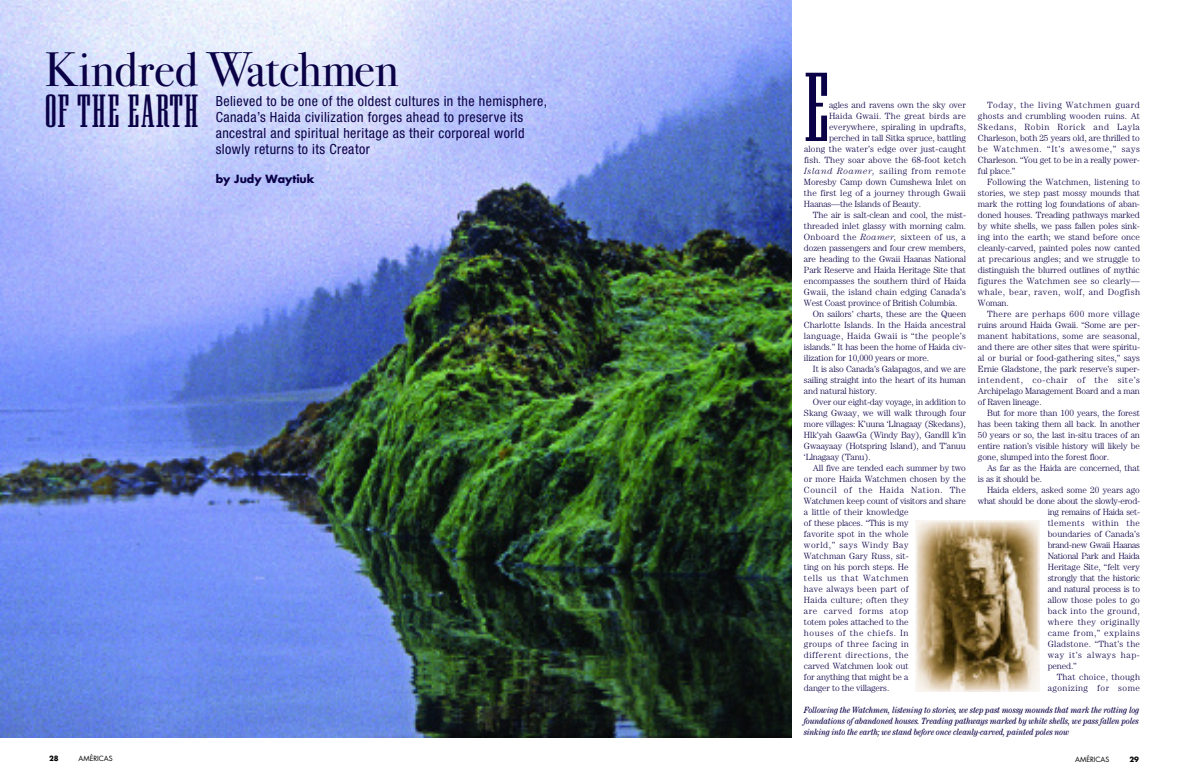
<style>
.page{position:relative;width:1188px;height:774px;background:#fff}
.page>*{position:absolute;margin:0;border:0;box-sizing:border-box;transform-origin:0 0}
.t1{font:92.5px "Marla Bold Text Roman OL";color:#0a0146}
.t2{font:48.7px "Bodoni Svty Two OSITCTT";color:#0a0146}
.t3{font:44px "Marla Bold Text Roman OL";letter-spacing:.025em;color:#0a0146}
.t4{font:condensed 14px/16px "Helvetica Neue";letter-spacing:.03em;color:#0a0146}
.t5{font:700 11px "Futura";color:#0a0146}
.t6{font:300 9px/11px "Century";letter-spacing:-.01em;color:#0a0146;text-align:justify}
.t7{font:italic condensed 9px/11px "Century";letter-spacing:-.015em;color:#0a0146;text-align:justify}
.t8{font:300 9px "Century";letter-spacing:.015em;color:#0a0146}
.t9{font:300 9px "Century";letter-spacing:.06em;color:#0a0146}
.t10{font:300 9px "Century";letter-spacing:-.03em;color:#0a0146}
.t11{font:300 9px "Century";letter-spacing:.035em;color:#0a0146}
.t12{font:300 9px "Century";letter-spacing:.025em;color:#0a0146}
.t13{font:300 9px "Century";letter-spacing:.045em;color:#0a0146}
.t14{font:300 9px "Century";letter-spacing:.03em;color:#0a0146}
.t15{font:300 9px "Century";letter-spacing:.01em;color:#0a0146}
.t16{font:300 9px "Century";letter-spacing:.055em;color:#0a0146}
.t17{font:300 9px "Century";letter-spacing:.05em;color:#0a0146}
.t18{font:7px "Futura";color:#000}
.t19{font:700 7px "Futura";color:#000}
.s1{font-style:italic}
</style>
<div class="page">
<img style="left:0;top:0;width:792px;height:737px">
<img style="left:916px;top:520px;width:124px;height:171px">
<h2 class="t2" style="left:45px;top:41px;width:355px">Kindred Watchmen</h2>
<h3 class="t3" style="left:45px;top:86px;width:155px">OF THE EARTH</h3>
<h3 class="t4" style="left:216px;top:94px;width:333px">Believed to be one of the oldest cultures in the hemisphere, Canada’s Haida civilization forges ahead to preserve its ancestral and spiritual heritage as their corporeal world slowly returns to its Creator</h3>
<p class="t5" style="left:216px;top:174px;width:100px">by Judy Waytiuk</p>
<h1 class="t1" style="left:804px;top:55px;width:27px">E</h1>
<p class="t6" style="left:829px;top:100px;width:138px">agles and ravens own the sky over</p>
<p class="t14" style="left:829px;top:113px;width:139px">Haida Gwaii. The great birds are</p>
<p class="t8" style="left:829px;top:124px;width:139px">everywhere, spiraling in updrafts,</p>
<p class="t6" style="left:829px;top:133px;width:138px">perched in tall Sitka spruce, battling</p>
<p class="t8" style="left:804px;top:146px;width:163px">along the water’s edge over just-caught</p>
<p class="t8" style="left:804px;top:157px;width:164px">fish. They soar above the 68-foot ketch</p>
<p class="t9" style="left:804px;top:168px;width:163px"><span class="s1">Island Roamer,</span> sailing from remote</p>
<p class="t6" style="left:804px;top:177px;width:164px">Moresby Camp down Cumshewa Inlet on</p>
<p class="t8" style="left:804px;top:190px;width:163px">the first leg of a journey through Gwaii</p>
<p class="t6" style="left:804px;top:199px;width:119px">Haanas—the Islands of Beauty.</p>
<p class="t6" style="left:813px;top:210px;width:154px">The air is salt-clean and cool, the mist-</p>
<p class="t6" style="left:804px;top:221px;width:164px">threaded inlet glassy with morning calm.</p>
<p class="t11" style="left:804px;top:234px;width:163px">Onboard the <span class="s1">Roamer,</span> sixteen of us, a</p>
<p class="t6" style="left:804px;top:243px;width:163px">dozen passengers and four crew members,</p>
<p class="t6" style="left:804px;top:254px;width:164px">are heading to the Gwaii Haanas National</p>
<p class="t6" style="left:804px;top:265px;width:163px">Park Reserve and Haida Heritage Site that</p>
<p class="t6" style="left:804px;top:276px;width:164px">encompasses the southern third of Haida</p>
<p class="t8" style="left:804px;top:289px;width:164px">Gwaii, the island chain edging Canada’s</p>
<p class="t6" style="left:804px;top:298px;width:155px">West Coast province of British Columbia.</p>
<p class="t6" style="left:813px;top:309px;width:155px">On sailors’ charts, these are the Queen</p>
<p class="t6" style="left:804px;top:320px;width:163px">Charlotte Islands. In the Haida ancestral</p>
<p class="t11" style="left:804px;top:333px;width:163px">language, Haida Gwaii is “the people’s</p>
<p class="t6" style="left:804px;top:342px;width:164px">islands.” It has been the home of Haida civ-</p>
<p class="t6" style="left:804px;top:353px;width:127px">ilization for 10,000 years or more.</p>
<p class="t6" style="left:813px;top:364px;width:154px">It is also Canada’s Galapagos, and we are</p>
<p class="t6" style="left:804px;top:375px;width:163px">sailing straight into the heart of its human</p>
<p class="t6" style="left:804px;top:386px;width:75px">and natural history.</p>
<p class="t6" style="left:813px;top:397px;width:154px">Over our eight-day voyage, in addition to</p>
<p class="t6" style="left:804px;top:408px;width:164px">Skang Gwaay, we will walk through four</p>
<p class="t6" style="left:804px;top:419px;width:163px">more villages: K’uuna ‘Llnagaay (Skedans),</p>
<p class="t6" style="left:804px;top:430px;width:164px">Hlk’yah GaawGa (Windy Bay), Gandll k’in</p>
<p class="t6" style="left:804px;top:441px;width:163px">Gwaayaay (Hotspring Island), and T’anuu</p>
<p class="t6" style="left:804px;top:452px;width:68px">‘Llnagaay (Tanu).</p>
<p class="t6" style="left:813px;top:463px;width:154px">All five are tended each summer by two</p>
<p class="t6" style="left:804px;top:474px;width:164px">or more Haida Watchmen chosen by the</p>
<p class="t9" style="left:804px;top:487px;width:163px">Council of the Haida Nation. The</p>
<p class="t6" style="left:804px;top:496px;width:163px">Watchmen keep count of visitors and share</p>
<p class="t6" style="left:804px;top:507px;width:106px">a little of their knowledge</p>
<p class="t6" style="left:804px;top:518px;width:106px">of these places. “This is my</p>
<p class="t15" style="left:804px;top:531px;width:106px">favorite spot in the whole</p>
<p class="t9" style="left:804px;top:542px;width:106px">world,” says Windy Bay</p>
<p class="t15" style="left:804px;top:553px;width:106px">Watchman Gary Russ, sit-</p>
<p class="t6" style="left:804px;top:562px;width:106px">ting on his porch steps. He</p>
<p class="t9" style="left:804px;top:575px;width:106px">tells us that Watchmen</p>
<p class="t14" style="left:804px;top:586px;width:106px">have always been part of</p>
<p class="t12" style="left:804px;top:597px;width:106px">Haida culture; often they</p>
<p class="t9" style="left:804px;top:608px;width:106px">are carved forms atop</p>
<p class="t6" style="left:804px;top:617px;width:106px">totem poles attached to the</p>
<p class="t9" style="left:804px;top:630px;width:106px">houses of the chiefs. In</p>
<p class="t11" style="left:804px;top:641px;width:106px">groups of three facing in</p>
<p class="t16" style="left:804px;top:652px;width:106px">different directions, the</p>
<p class="t6" style="left:804px;top:661px;width:106px">carved Watchmen look out</p>
<p class="t6" style="left:804px;top:672px;width:106px">for anything that might be a</p>
<p class="t6" style="left:804px;top:683px;width:87px">danger to the villagers.</p>
<p class="t6" style="left:978px;top:100px;width:164px;text-indent:9px">Today, the living Watchmen guard ghosts and crumbling wooden ruins. At Skedans, Robin Rorick and Layla Charleson, both 25 years old, are thrilled to be Watchmen. “It’s awesome,” says Charleson. “You get to be in a really power&shy;ful place.”</p>
<p class="t6" style="left:978px;top:177px;width:164px;text-indent:9px">Following the Watchmen, listening to stories, we step past mossy mounds that mark the rotting log foundations of aban&shy;doned houses. Treading pathways marked by white shells, we pass fallen poles sink&shy;ing into the earth; we stand before once cleanly-carved, painted poles now canted at precarious angles; and we struggle to distinguish the blurred outlines of mythic figures the Watchmen see so clearly— whale, bear, raven, wolf, and Dogfish Woman.</p>
<p class="t6" style="left:978px;top:309px;width:164px;text-indent:9px">There are perhaps 600 more village ruins around Haida Gwaii. “Some are per&shy;manent habitations, some are seasonal, and there are other sites that were spiritu&shy;al or burial or food-gathering sites,” says Ernie Gladstone, the park reserve’s super&shy;intendent, co-chair of the site’s Archipelago Management Board and a man of Raven lineage.</p>
<p class="t6" style="left:978px;top:408px;width:163px;text-indent:9px">But for more than 100 years, the forest has been taking them all back. In another 50 years or so, the last in-situ traces of an entire nation’s visible history will likely be gone, slumped into the forest floor.</p>
<p class="t6" style="left:978px;top:463px;width:163px;text-indent:9px">As far as the Haida are concerned, that is as it should be.</p>
<p class="t6" style="left:987px;top:485px;width:154px">Haida elders, asked some 20 years ago</p>
<p class="t10" style="left:978px;top:498px;width:164px">what should be done about the slowly-erod-</p>
<p class="t10" style="left:1048px;top:509px;width:94px">ing remains of Haida set-</p>
<p class="t13" style="left:1048px;top:520px;width:94px">tlements within the</p>
<p class="t6" style="left:1048px;top:529px;width:94px">boundaries of Canada’s</p>
<p class="t10" style="left:1048px;top:542px;width:94px">brand-new Gwaii Haanas</p>
<p class="t6" style="left:1048px;top:551px;width:94px">National Park and Haida</p>
<p class="t6" style="left:1048px;top:562px;width:94px">Heritage Site, “felt very</p>
<p class="t10" style="left:1048px;top:575px;width:94px">strongly that the historic</p>
<p class="t10" style="left:1048px;top:586px;width:94px">and natural process is to</p>
<p class="t6" style="left:1048px;top:595px;width:94px">allow those poles to go</p>
<p class="t13" style="left:1048px;top:608px;width:94px">back into the ground,</p>
<p class="t13" style="left:1048px;top:619px;width:94px">where they originally</p>
<p class="t16" style="left:1048px;top:630px;width:94px">came from,” explains</p>
<p class="t12" style="left:1048px;top:641px;width:94px">Gladstone. “That’s the</p>
<p class="t9" style="left:1048px;top:652px;width:94px">way it’s always hap-</p>
<p class="t6" style="left:1048px;top:661px;width:30px">pened.”</p>
<p class="t12" style="left:1057px;top:674px;width:85px">That choice, though</p>
<p class="t17" style="left:1048px;top:685px;width:94px">agonizing for some</p>
<p class="t7" style="left:804px;top:705px;width:337px">Following the Watchmen, listening to stories, we step past mossy mounds that mark the rotting log foundations of abandoned houses. Treading pathways marked by white shells, we pass fallen poles sinking into the earth; we stand before once cleanly-carved, painted poles now</p>
<p class="t19" style="left:49px;top:755px;width:11px">28</p>
<p class="t18" style="left:79px;top:755px;width:36px">AMÉRICAS</p>
<p class="t18" style="left:1075px;top:756px;width:36px">AMÉRICAS</p>
<p class="t19" style="left:1129px;top:756px;width:11px">29</p>
</div>
